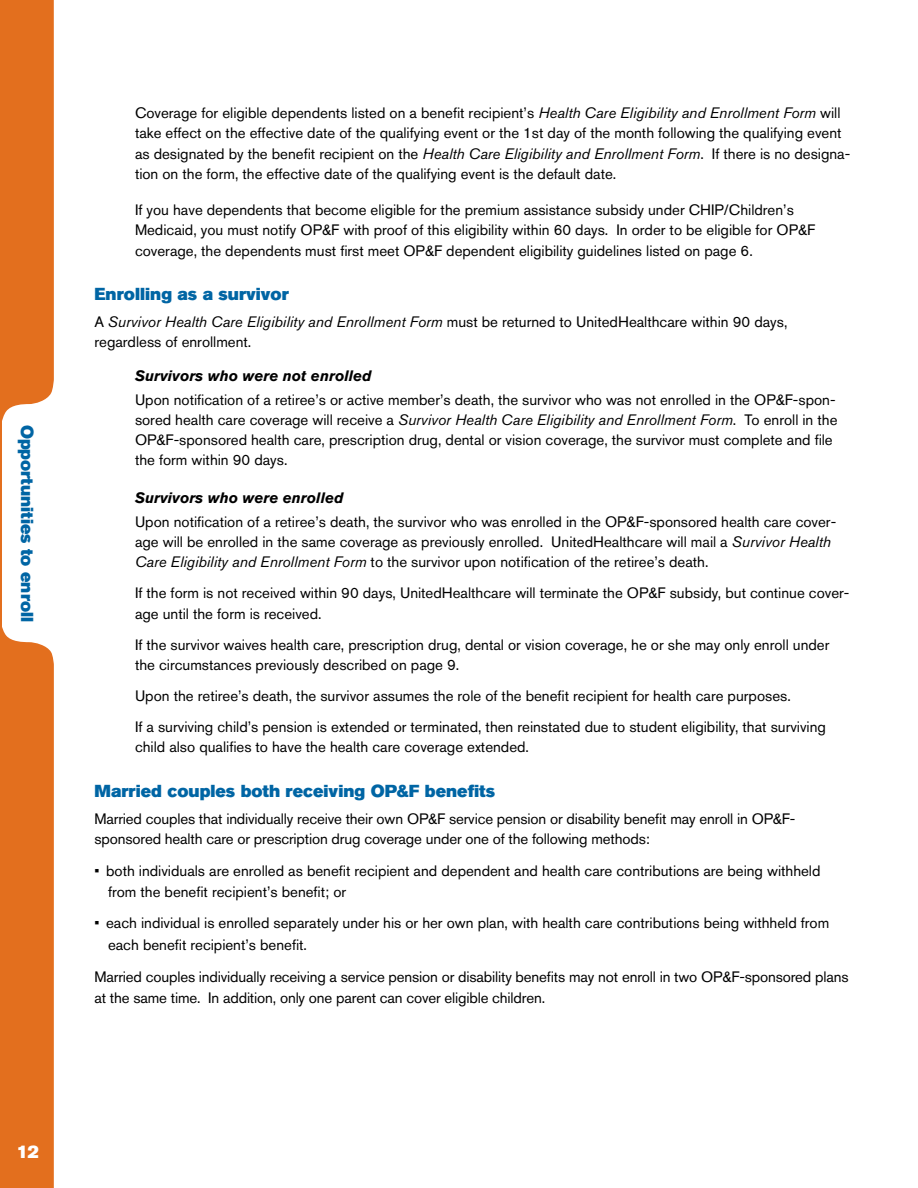
<style>
.page{position:relative;width:918px;height:1188px;background:#fff}
.page>*{position:absolute;margin:0;border:0;box-sizing:border-box;transform-origin:0 0}
.t1{font:18px "Akzidenz Grotesk BQ Super";color:#fff}
.t2{font:17.25px "Akzidenz Grotesk BQ Super";color:#0065a4}
.t3{font:15px/20.2px "Akzidenz Grotesk BQ";color:#000}
.t4{font:italic 700 15px "Akzidenz Grotesk BQ";color:#000}
.s1{font-style:italic}
</style>
<div class="page">
<svg style="left:1px;top:0;width:53px;height:432px;background:#e4782d"></svg>
<div style="left:1px;top:617px;width:53px;height:571px;background:#e36f1e"></div>
<hr style="left:0;top:0;width:1px;height:1188px;background:#e36f1e">
<p class="t2" style="left:37px;top:425px;width:199px;rotate:90deg">Opportunities to enroll</p>
<p class="t1" style="left:16px;top:1141px;width:24px">12</p>
<p class="t3" style="left:135px;top:103px;width:717px">Coverage for eligible dependents listed on a benefit recipient’s <span class="s1">Health Care Eligibility and Enrollment Form</span> will take effect on the effective date of the qualifying event or the 1st day of the month following the qualifying event as designated by the benefit recipient on the <span class="s1">Health Care Eligibility and Enrollment Form</span>. If there is no designa&shy;tion on the form, the effective date of the qualifying event is the default date.</p>
<p class="t3" style="left:135px;top:200px;width:682px">If you have dependents that become eligible for the premium assistance subsidy under CHIP/Children’s<br>Medicaid, you must notify OP&amp;F with proof of this eligibility within 60 days. In order to be eligible for OP&amp;F coverage, the dependents must first meet OP&amp;F dependent eligibility guidelines listed on page 6.</p>
<p class="t2" style="left:94px;top:284px;width:196px">Enrolling as a survivor</p>
<p class="t3" style="left:94px;top:312px;width:694px">A <span class="s1">Survivor Health Care Eligibility and Enrollment Form</span> must be returned to UnitedHealthcare within 90 days, regardless of enrollment.</p>
<p class="t4" style="left:135px;top:367px;width:238px">Survivors who were not enrolled</p>
<p class="t3" style="left:135px;top:389px;width:704px">Upon notification of a retiree’s or active member’s death, the survivor who was not enrolled in the OP&amp;F-spon&shy;sored health care coverage will receive a <span class="s1">Survivor Health Care Eligibility and Enrollment Form</span>. To enroll in the OP&amp;F-sponsored health care, prescription drug, dental or vision coverage, the survivor must complete and file the form within 90 days.</p>
<p class="t4" style="left:135px;top:489px;width:210px">Survivors who were enrolled</p>
<p class="t3" style="left:135px;top:511px;width:703px">Upon notification of a retiree’s death, the survivor who was enrolled in the OP&amp;F-sponsored health care cover&shy;age will be enrolled in the same coverage as previously enrolled. UnitedHealthcare will mail a <span class="s1">Survivor Health<br>Care Eligibility and Enrollment Form</span> to the survivor upon notification of the retiree’s death.</p>
<p class="t3" style="left:135px;top:583px;width:716px">If the form is not received within 90 days, UnitedHealthcare will terminate the OP&amp;F subsidy, but continue cover&shy;age until the form is received.</p>
<p class="t3" style="left:135px;top:634px;width:696px">If the survivor waives health care, prescription drug, dental or vision coverage, he or she may only enroll under the circumstances previously described on page 9.</p>
<p class="t3" style="left:135px;top:680px;width:693px;line-height:31px">Upon the retiree’s death, the survivor assumes the role of the benefit recipient for health care purposes.<br>If a surviving child’s pension is extended or terminated, then reinstated due to student eligibility, that surviving</p>
<p class="t3" style="left:135px;top:737px;width:396px">child also qualifies to have the health care coverage extended.</p>
<p class="t2" style="left:94px;top:781px;width:402px">Married couples both receiving OP&amp;F benefits</p>
<p class="t3" style="left:94px;top:808px;width:702px">Married couples that individually receive their own OP&amp;F service pension or disability benefit may enroll in OP&amp;F&shy;sponsored health care or prescription drug coverage under one of the following methods:</p>
<p class="t3" style="left:108px;top:861px;width:714px;text-indent:-14px">• both individuals are enrolled as benefit recipient and dependent and health care contributions are being withheld from the benefit recipient’s benefit; or</p>
<p class="t3" style="left:108px;top:911px;width:723px;line-height:22.5px;text-indent:-14px">• each individual is enrolled separately under his or her own plan, with health care contributions being withheld from each benefit recipient’s benefit.</p>
<p class="t3" style="left:94px;top:967px;width:756px">Married couples individually receiving a service pension or disability benefits may not enroll in two OP&amp;F-sponsored plans at the same time. In addition, only one parent can cover eligible children.</p>
</div>
